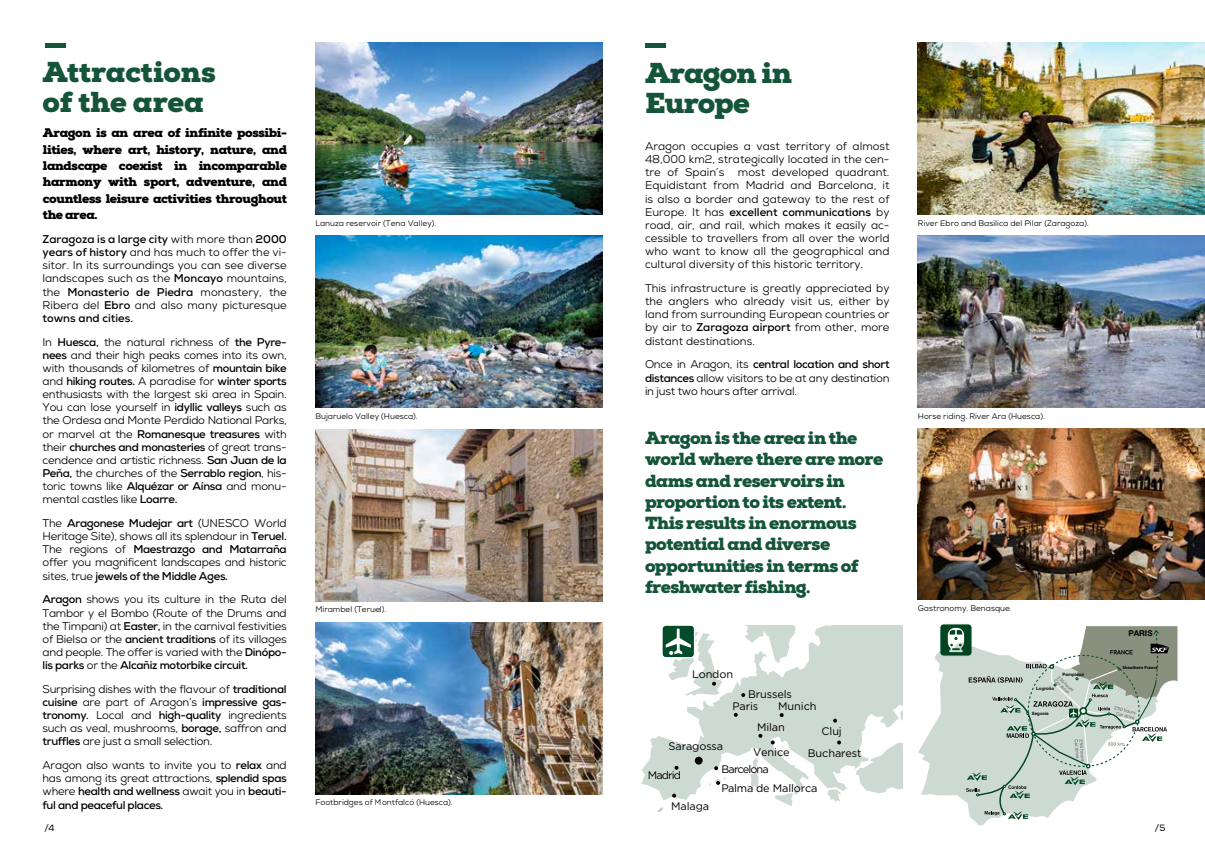
<style>
.page{position:relative;width:1205px;height:851px;background:#fff}
.page>*{position:absolute;margin:0;border:0;box-sizing:border-box;transform-origin:0 0}
.t1{font:900 28.75px/30px "Nexa Slab";letter-spacing:-.015em;color:#145438}
.t2{font:900 17.5px/21.2px "Nexa Slab";letter-spacing:-.035em;color:#145438}
.t3{font:900 12.5px/16.2px "Nexa Slab";letter-spacing:-.03em;color:#000;text-align:justify}
.t4{font:11.25px/13.1px "Nexa";letter-spacing:-.02em;color:#000;text-align:justify}
.t5{font:10.88px/21.8px "Gotham";letter-spacing:-.01em;color:#000;text-align:center}
.t6{font:10.88px "Gotham";letter-spacing:-.085em;color:#000}
.t7{font:9.12px "Nexa";color:#000}
.t8{font:8.12px "Nexa";color:#000}
.t9{font:700 8px "Helvetica Neue";color:#000}
.t10{font:700 4.5px "Helvetica Neue";color:#000}
.t11{font:700 4.5px "Myriad Pro";color:#000}
.t12{font:700 4.38px/4.4px "Helvetica";color:#7b7d7f}
.s1{font-weight:700}
</style>
<div class="page">
<img style="left:918px;top:235px;width:287px;height:172px">
<img style="left:918px;top:428px;width:287px;height:172px">
<img style="left:918px;top:43px;width:287px;height:171px">
<img style="left:315px;top:622px;width:287px;height:171px">
<img style="left:315px;top:429px;width:287px;height:172px">
<img style="left:315px;top:235px;width:287px;height:172px">
<img style="left:315px;top:43px;width:287px;height:171px">
<hr style="left:45px;top:43px;width:21px;height:4px;background:#145438">
<hr style="left:645px;top:43px;width:21px;height:4px;background:#145438">
<div style="left:940px;top:623px;width:32px;height:33px;background:#004420;border-radius:4px"></div>
<div style="left:939px;top:623px;width:34px;height:33px;border:1px solid #fff;border-radius:4px"></div>
<svg style="left:918px;top:642px;width:102px;height:183px"></svg>
<svg style="left:948px;top:626px;width:229px;height:193px"></svg>
<svg style="left:641px;top:625px;width:261px;height:181px;fill:#cddad3"></svg>
<div style="left:695px;top:756px;width:7px;height:8px;background:#000;border-radius:50%"></div>
<svg style="left:833px;top:718px;width:4px;height:4px"></svg>
<svg style="left:712px;top:681px;width:4px;height:4px"></svg>
<svg style="left:741px;top:693px;width:4px;height:4px"></svg>
<svg style="left:658px;top:807px;width:5px;height:4px"></svg>
<svg style="left:837px;top:740px;width:4px;height:4px"></svg>
<svg style="left:716px;top:780px;width:4px;height:4px"></svg>
<svg style="left:672px;top:793px;width:4px;height:4px"></svg>
<svg style="left:714px;top:766px;width:4px;height:4px"></svg>
<svg style="left:674px;top:765px;width:4px;height:4px"></svg>
<svg style="left:661px;top:625px;width:34px;height:33px"></svg>
<svg style="left:758px;top:733px;width:4px;height:4px"></svg>
<svg style="left:771px;top:740px;width:4px;height:4px"></svg>
<svg style="left:734px;top:712px;width:4px;height:4px"></svg>
<svg style="left:780px;top:713px;width:4px;height:4px"></svg>
<h1 class="t1" style="left:43px;top:57px;width:175px">Attractions of the area</h1>
<p class="t3" style="left:43px;top:125px;width:246px">Aragon is an area of infinite possibi&shy;lities, where art, history, nature, and landscape coexist in incomparable harmony with sport, adventure, and countless leisure activities throughout the area.</p>
<p class="t4" style="left:43px;top:232px;width:246px"><span class="s1">Zaragoza is a large city</span> with more than <span class="s1">2000 years of history</span> and has much to offer the vi&shy;sitor. In its surroundings you can see diverse landscapes such as the <span class="s1">Moncayo</span> mountains, the <span class="s1">Monasterio de Piedra</span> monastery, the Ribera del <span class="s1">Ebro</span> and also many picturesque <span class="s1">towns and cities.</span></p>
<p class="t4" style="left:43px;top:335px;width:246px">In <span class="s1">Huesca,</span> the natural richness of <span class="s1">the Pyre&shy;nees</span> and their high peaks comes into its own, with thousands of kilometres of <span class="s1">mountain bike </span>and <span class="s1">hiking routes.</span> A paradise for <span class="s1">winter sports </span>enthusiasts with the largest ski area in Spain.<br>You can lose yourself in <span class="s1">idyllic valleys</span> such as the Ordesa and Monte Perdido National Parks, or marvel at the <span class="s1">Romanesque treasures</span> with their <span class="s1">churches and monasteries</span> of great trans&shy;cendence and artistic richness. <span class="s1">San Juan de la Peña,</span> the churches of the <span class="s1">Serrablo region</span>, his&shy;toric towns like <span class="s1">Alquézar or Aínsa</span> and monu&shy;mental castles like <span class="s1">Loarre.</span></p>
<p class="t4" style="left:43px;top:516px;width:246px">The <span class="s1">Aragonese Mudejar art</span> (UNESCO World Heritage Site), shows all its splendour in <span class="s1">Teruel.<br></span>The regions of <span class="s1">Maestrazgo and Matarraña </span>offer you magnificent landscapes and historic sites, true <span class="s1">jewels of the Middle Ages.</span></p>
<p class="t4" style="left:43px;top:593px;width:246px"><span class="s1">Aragon</span> shows you its culture in the Ruta del Tambor y el Bombo (Route of the Drums and the Timpani) at <span class="s1">Easter,</span> in the carnival festivities of Bielsa or the <span class="s1">ancient traditions</span> of its villages and people. The offer is varied with the <span class="s1">Dinópo&shy;lis parks</span> or the <span class="s1">Alcañiz motorbike circuit.</span></p>
<p class="t4" style="left:43px;top:682px;width:246px">Surprising dishes with the flavour of <span class="s1">traditional cuisine</span> are part of Aragon’s <span class="s1">impressive gas&shy;tronomy.</span> Local and <span class="s1">high-quality</span> ingredients such as veal, mushrooms, <span class="s1">borage,</span> saffron and <span class="s1">truffles</span> are just a small selection.</p>
<p class="t4" style="left:43px;top:758px;width:246px">Aragon also wants to invite you to <span class="s1">relax</span> and has among its great attractions, <span class="s1">splendid spas </span>where <span class="s1">health and wellness</span> await you in <span class="s1">beauti&shy;ful and peaceful places.</span></p>
<h1 class="t1" style="left:645px;top:58px;width:149px">Aragon in<br>Europe</h1>
<p class="t4" style="left:645px;top:140px;width:246px">Aragon occupies a vast territory of almost 48,000 km2, strategically located in the cen&shy;tre of Spain´s most developed quadrant.<br>Equidistant from Madrid and Barcelona, it is also a border and gateway to the rest of Europe. It has <span class="s1">excellent communications</span> by road, air, and rail, which makes it easily ac&shy;cessible to travellers from all over the world who want to know all the geographical and cultural diversity of this historic territory.</p>
<p class="t4" style="left:645px;top:281px;width:246px">This infrastructure is greatly appreciated by the anglers who already visit us, either by land from surrounding European countries or by air to <span class="s1">Zaragoza airport</span> from other, more distant destinations.</p>
<p class="t4" style="left:645px;top:358px;width:246px">Once in Aragon, its <span class="s1">central location and short distances</span> allow visitors to be at any destination in just two hours after arrival.</p>
<p class="t8" style="left:315px;top:218px;width:122px">Lanuza reservoir (Tena Valley).</p>
<p class="t8" style="left:918px;top:218px;width:172px">River Ebro and Basilica del Pilar (Zaragoza).</p>
<p class="t8" style="left:315px;top:411px;width:104px">Bujaruelo Valley (Huesca).</p>
<p class="t8" style="left:918px;top:411px;width:128px">Horse riding. River Ara (Huesca).</p>
<h2 class="t2" style="left:645px;top:427px;width:240px">Aragon is the area in the world where there are more dams and reservoirs in proportion to its extent.<br>This results in enormous potential and diverse opportunities in terms of freshwater fishing.</h2>
<p class="t8" style="left:315px;top:603px;width:72px">Mirambel (Teruel).</p>
<p class="t8" style="left:918px;top:602px;width:95px">Gastronomy. Benasque.</p>
<p class="t8" style="left:315px;top:796px;width:139px">Footbridges of Montfalcó (Huesca).</p>
<p class="t5" style="left:692px;top:662px;width:43px">London</p>
<p class="t5" style="left:748px;top:683px;width:45px">Brussels</p>
<p class="t5" style="left:757px;top:716px;width:29px">Milan</p>
<p class="t5" style="left:732px;top:695px;width:27px">Paris</p>
<p class="t5" style="left:778px;top:695px;width:40px">Munich</p>
<p class="t5" style="left:808px;top:719px;width:55px">Cluj<br>Bucharest</p>
<p class="t5" style="left:668px;top:735px;width:56px">Saragossa</p>
<p class="t5" style="left:753px;top:740px;width:38px">Venice</p>
<p class="t5" style="left:648px;top:764px;width:35px">Madrid</p>
<p class="t5" style="left:671px;top:794px;width:40px">Malaga</p>
<p class="t6" style="left:721px;top:763px;width:49px">Barcelona</p>
<p class="t5" style="left:721px;top:776px;width:97px">Palma de Mallorca</p>
<p class="t10" style="left:1062px;top:670px;width:23px">Pamplona</p>
<p class="t12" style="left:1059px;top:675px;width:23px;rotate:42deg">2’30 hours<br>Car drive</p>
<p class="t10" style="left:1036px;top:685px;width:19px">Logroño</p>
<p class="t10" style="left:1032px;top:709px;width:18px">Segovia</p>
<p class="t9" style="left:1128px;top:626px;width:26px">PARIS</p>
<p class="t11" style="left:1122px;top:664px;width:37px">Shouthern France</p>
<p class="t7" style="left:44px;top:822px;width:12px">/4</p>
<p class="t7" style="left:1155px;top:822px;width:12px">/5</p>
</div>
